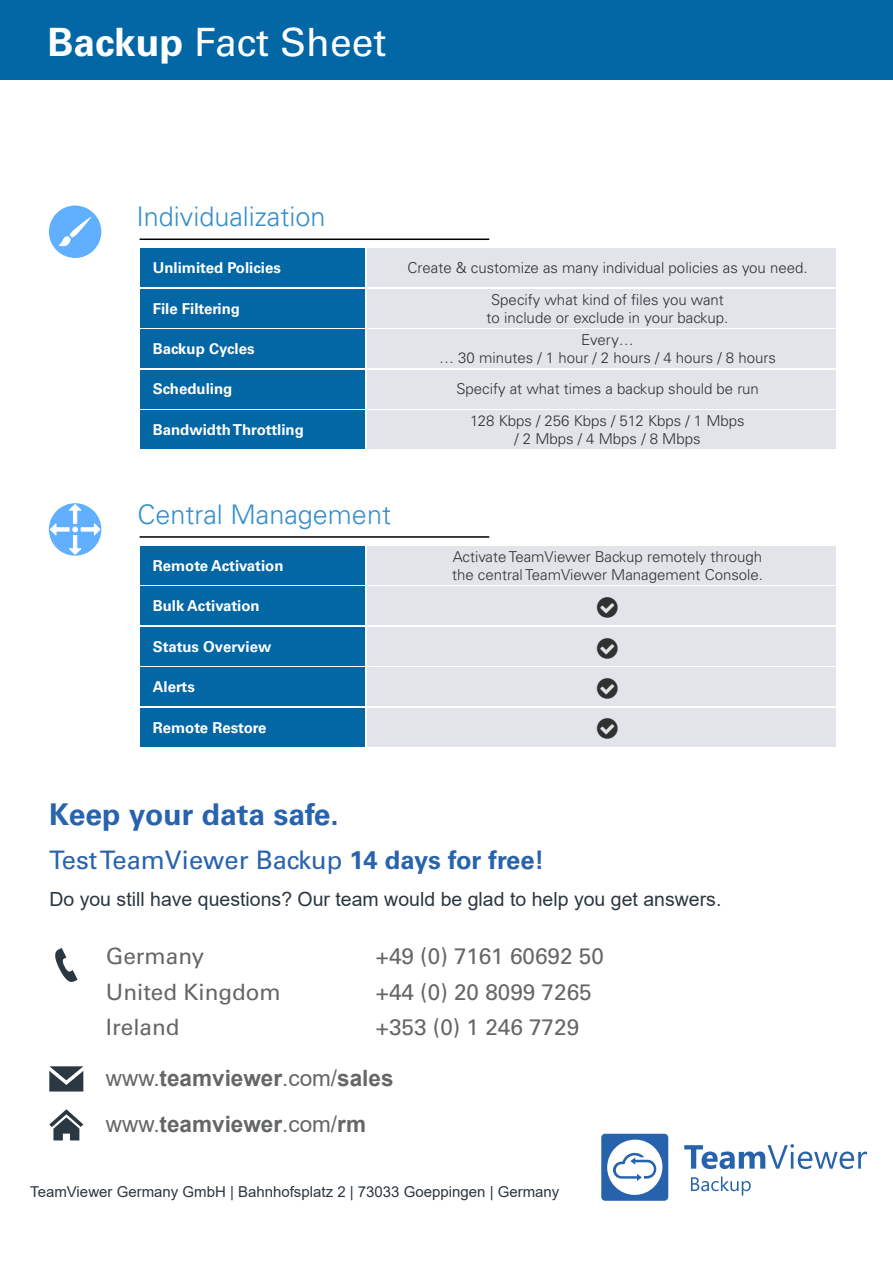
<style>
.page{position:relative;width:893px;height:1263px;background:#fff}
.page>*{position:absolute;margin:0;border:0;box-sizing:border-box;transform-origin:0 0}
.t1{font:39px "Univers LT Std";color:#fff}
.t2{font:700 30px "Univers LT Std";color:#2863ad}
.t3{font:300 27px "Univers LT Std";color:#368ecd}
.t4{font:25.5px "Univers LT Std";color:#2863ad}
.t5{font:22.5px "Univers LT Std";color:#656668}
.t6{font:700 22.5px/45.9px "Arial";color:#656668}
.t7{font:19.5px "Arial";color:#2c3741}
.t8{font:300 15px/18px "Univers LT Std";color:#303131;text-align:center}
.t9{font:700 15px "Univers LT Std";color:#fff}
.t10{font:15px "Arial";color:#2c3741}
.s1{font-weight:700}
.s2{font-weight:400}
</style>
<div class="page">
<div style="left:367px;top:249px;width:469px;height:38px;background:#e2e4ea"></div>
<div style="left:367px;top:546px;width:469px;height:39px;background:#e2e4ea"></div>
<div style="left:367px;top:289px;width:469px;height:38px;background:#e2e4ea"></div>
<div style="left:367px;top:587px;width:469px;height:38px;background:#e2e4ea"></div>
<div style="left:367px;top:329px;width:469px;height:39px;background:#e2e4ea"></div>
<div style="left:367px;top:627px;width:469px;height:38px;background:#e2e4ea"></div>
<div style="left:367px;top:370px;width:469px;height:38px;background:#e2e4ea"></div>
<div style="left:367px;top:667px;width:469px;height:39px;background:#e2e4ea"></div>
<div style="left:367px;top:410px;width:469px;height:39px;background:#e2e4ea"></div>
<div style="left:367px;top:708px;width:469px;height:38px;background:#e2e4ea"></div>
<hr style="left:140px;top:238px;width:349px;height:2px;background:#000">
<hr style="left:140px;top:536px;width:349px;height:2px;background:#000">
<div style="left:140px;top:249px;width:225px;height:38px;background:#0367a6"></div>
<div style="left:140px;top:546px;width:225px;height:39px;background:#0367a6"></div>
<div style="left:140px;top:289px;width:225px;height:38px;background:#0367a6"></div>
<div style="left:140px;top:587px;width:225px;height:38px;background:#0367a6"></div>
<div style="left:140px;top:329px;width:225px;height:39px;background:#0367a6"></div>
<div style="left:140px;top:627px;width:225px;height:38px;background:#0367a6"></div>
<div style="left:140px;top:370px;width:225px;height:38px;background:#0367a6"></div>
<div style="left:140px;top:667px;width:225px;height:39px;background:#0367a6"></div>
<div style="left:140px;top:410px;width:225px;height:39px;background:#0367a6"></div>
<div style="left:140px;top:708px;width:225px;height:38px;background:#0367a6"></div>
<div style="left:49px;top:206px;width:52px;height:52px;background:#61afff;border-radius:50%"></div>
<svg style="left:58px;top:217px;width:33px;height:30px"></svg>
<svg style="left:49px;top:504px;width:52px;height:51px"></svg>
<svg style="left:55px;top:948px;width:23px;height:34px"></svg>
<svg style="left:49px;top:1066px;width:34px;height:25px"></svg>
<svg style="left:49px;top:1109px;width:34px;height:31px"></svg>
<svg style="left:691px;top:1176px;width:60px;height:19px"></svg>
<svg style="left:684px;top:1144px;width:183px;height:25px"></svg>
<svg style="left:601px;top:1134px;width:67px;height:67px"></svg>
<div style="left:0;top:0;width:893px;height:79px;background:#0367a6"></div>
<h1 class="t1" style="left:48px;top:19px;width:340px"><span class="s1">Backup</span> Fact Sheet</h1>
<h3 class="t3" style="left:136px;top:200px;width:191px">Individualization</h3>
<p class="t9" style="left:153px;top:259px;width:130px">Unlimited Policies</p>
<p class="t9" style="left:153px;top:300px;width:89px">File Filtering</p>
<p class="t9" style="left:153px;top:340px;width:103px">Backup Cycles</p>
<p class="t9" style="left:153px;top:380px;width:81px">Scheduling</p>
<p class="t9" style="left:153px;top:421px;width:153px">Bandwidth Throttling</p>
<p class="t8" style="left:407px;top:259px;width:402px">Create &amp; customize as many individual policies as you need.</p>
<p class="t8" style="left:487px;top:290px;width:243px">Specify what kind of files you want to include or exclude in your backup.</p>
<p class="t8" style="left:439px;top:331px;width:338px">Every…<br>… 30 minutes / 1 hour / 2 hours / 4 hours / 8 hours</p>
<p class="t8" style="left:456px;top:373px;width:304px;line-height:31.3px">Specify at what times a backup should be run<br>128 Kbps / 256 Kbps / 512 Kbps / 1 Mbps</p>
<p class="t8" style="left:515px;top:429px;width:187px">/ 2 Mbps / 4 Mbps / 8 Mbps</p>
<h3 class="t3" style="left:137px;top:498px;width:255px">Central Management</h3>
<p class="t9" style="left:153px;top:557px;width:132px">Remote Activation</p>
<p class="t9" style="left:153px;top:597px;width:109px">Bulk Activation</p>
<p class="t9" style="left:153px;top:638px;width:120px">Status Overview</p>
<p class="t9" style="left:153px;top:678px;width:44px">Alerts</p>
<p class="t9" style="left:153px;top:718px;width:115px">Remote Restore</p>
<p class="t8" style="left:452px;top:548px;width:312px;text-align:left">Activate TeamViewer Backup remotely through the central TeamViewer Management Console.</p>
<h2 class="t2" style="left:49px;top:797px;width:291px">Keep your data safe.</h2>
<h3 class="t4" style="left:49px;top:845px;width:497px">Test TeamViewer Backup <span class="s1">14 days for free!</span></h3>
<h3 class="t7" style="left:49px;top:886px;width:673px">Do you still have questions? Our team would be glad to help you get answers.</h3>
<h3 class="t5" style="left:106px;top:943px;width:100px">Germany</h3>
<h3 class="t5" style="left:376px;top:943px;width:229px">+49 (0) 7161 60692 50</h3>
<h3 class="t5" style="left:106px;top:978px;width:177px">United Kingdom</h3>
<h3 class="t5" style="left:376px;top:978px;width:217px">+44 (0) 20 8099 7265</h3>
<h3 class="t5" style="left:106px;top:1014px;width:75px">Ireland</h3>
<h3 class="t5" style="left:376px;top:1014px;width:205px">+353 (0) 1 246 7729</h3>
<h3 class="t6" style="left:106px;top:1056px;width:289px"><span class="s2">www.</span>teamviewer<span class="s2">.com/</span>sales <span class="s2">www.</span>teamviewer<span class="s2">.com/</span>rm</h3>
<p class="t10" style="left:30px;top:1181px;width:531px">TeamViewer Germany GmbH | Bahnhofsplatz 2 | 73033 Goeppingen | Germany</p>
</div>
